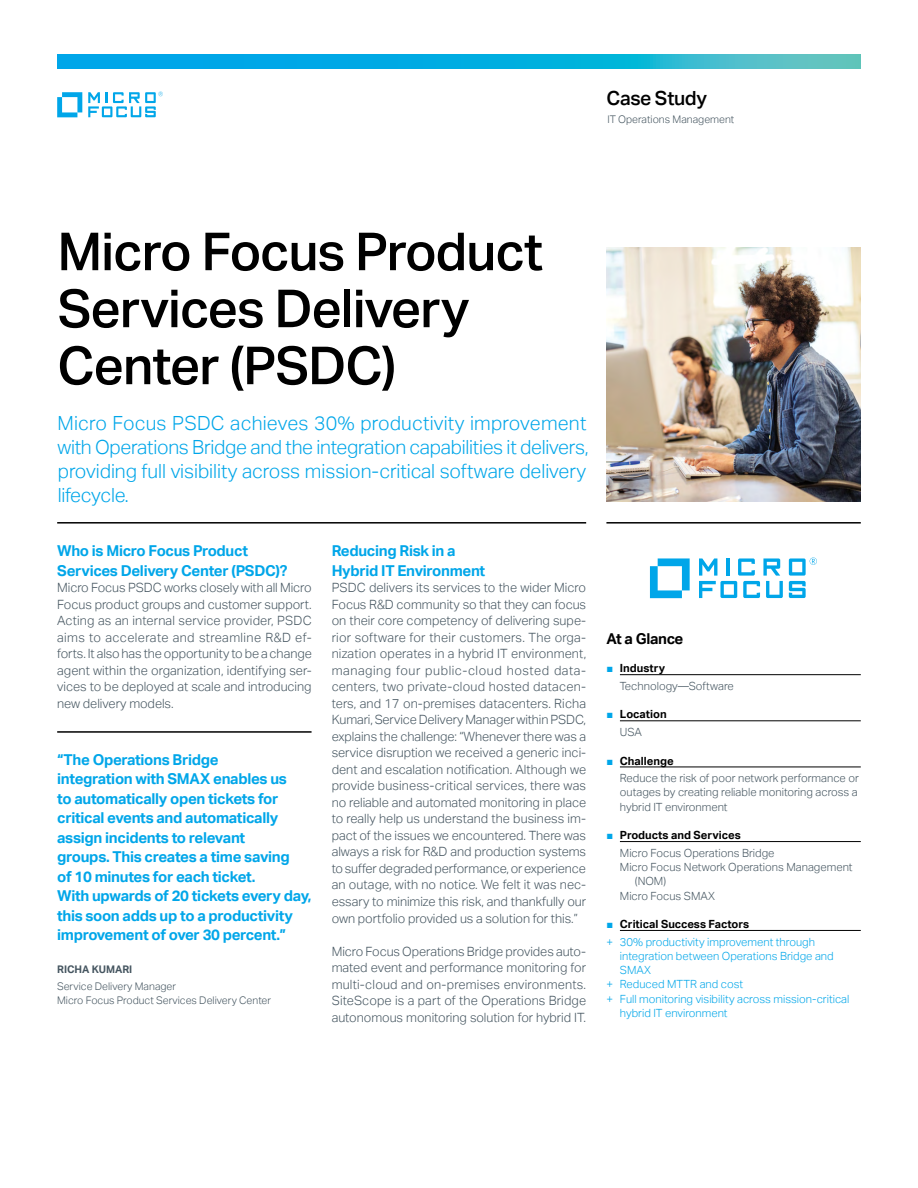
<style>
.page{position:relative;width:918px;height:1188px;background:#fff}
.page>*{position:absolute;margin:0;border:0;box-sizing:border-box;transform-origin:0 0}
.headline_35_38{font:500 52.5px/57px "Aktiv Grotesk";letter-spacing:-.02em;color:#000}
.intro1_13_16-light_b{font:300 19.5px/24px "Aktiv Grotesk";letter-spacing:-.005em;color:#00a6e9}
.collateral_name_13_1{font:500 19.5px "Aktiv Grotesk";letter-spacing:-.02em;color:#000}
.pull_quote_10_13-blu{font:700 15px/19.5px "Aktiv Grotesk";letter-spacing:-.02em;color:#00a6e9}
.subhead_10_13-blue{font:700 15px/19.5px "Aktiv Grotesk";letter-spacing:-.02em;color:#00a6e9}
.subhead_10_13{font:700 15px "Aktiv Grotesk";letter-spacing:-.02em;color:#000}
.body_8_5_11-grey{font:300 12.75px/16.5px "Aktiv Grotesk";letter-spacing:-.005em;color:#455560;text-align:justify}
.caption_7_5_9_5_inde{font:300 11.25px/14.2px "Aktiv Grotesk";color:#455560;text-align:justify}
.t1{font:300 11.25px/14.2px "Aktiv Grotesk";color:#00a6e9}
.t2{font:700 11.25px "Aktiv Grotesk";color:#000}
.quote_company_7_9_5{font:300 10.5px "Aktiv Grotesk";color:#455560}
.caption_7_9_5-grey{font:300 10.5px "Aktiv Grotesk";color:#455560}
.quote_title_7_11-gre{font:300 10.5px "Aktiv Grotesk";color:#455560}
.quote_name_caps_7_11{font:700 10.5px "Aktiv Grotesk";color:#455560}
.s1{font-family:"Arial";font-weight:400;color:#00a6e9}
</style>
<div class="page">
<hr style="left:57px;top:522px;width:529px;height:2px;background:#000">
<hr style="left:606px;top:522px;width:255px;height:2px;background:#000">
<img style="left:606px;top:247px;width:255px;height:255px">
<hr style="left:620px;top:674px;width:241px;height:1px;background:#000">
<hr style="left:620px;top:721px;width:241px;height:1px;background:#000">
<hr style="left:620px;top:767px;width:241px;height:1px;background:#000">
<hr style="left:620px;top:841px;width:241px;height:1px;background:#000">
<hr style="left:620px;top:930px;width:241px;height:1px;background:#000">
<hr style="left:57px;top:731px;width:255px;height:2px;background:#000">
<svg style="left:57px;top:92px;width:25px;height:25px"></svg>
<svg style="left:88px;top:92px;width:75px;height:25px"></svg>
<svg style="left:57px;top:54px;width:804px;height:15px;background:#14b0dc"></svg>
<svg style="left:650px;top:558px;width:40px;height:40px"></svg>
<svg style="left:699px;top:558px;width:84px;height:40px"></svg>
<svg style="left:789px;top:558px;width:28px;height:40px"></svg>
<p class="collateral_name_13_1" style="left:607px;top:87px;width:102px">Case Study</p>
<p class="caption_7_9_5-grey" style="left:607px;top:113px;width:129px">IT Operations Management</p>
<p class="headline_35_38" style="left:57px;top:224px;width:487px">Micro Focus Product<br>Services Delivery<br>Center (PSDC)</p>
<p class="intro1_13_16-light_b" style="left:57px;top:411px;width:533px">Micro Focus PSDC achieves 30% productivity improvement with Operations Bridge and the integration capabilities it delivers, providing full visibility across mission-critical software delivery lifecycle.</p>
<p class="subhead_10_13-blue" style="left:57px;top:541px;width:232px">Who is Micro Focus Product<br>Services Delivery Center (PSDC)?</p>
<p class="body_8_5_11-grey" style="left:57px;top:579px;width:256px">Micro Focus PSDC works closely with all Micro Focus product groups and customer support.<br>Acting as an internal service provider, PSDC aims to accelerate and streamline R&amp;D ef&shy;forts. It also has the opportunity to be a change agent within the organization, identifying ser&shy;vices to be deployed at scale and introducing new delivery models.</p>
<p class="pull_quote_10_13-blu" style="left:57px;top:750px;width:256px">“The Operations Bridge<br>integration with SMAX enables us<br>to automatically open tickets for critical events and automatically assign incidents to relevant<br>groups. This creates a time saving<br>of 10 minutes for each ticket.<br>With upwards of 20 tickets every day, this soon adds up to a productivity improvement of over 30 percent.”</p>
<p class="quote_name_caps_7_11" style="left:57px;top:964px;width:77px">RICHA KUMARI</p>
<p class="quote_title_7_11-gre" style="left:57px;top:980px;width:120px">Service Delivery Manager</p>
<p class="quote_company_7_9_5" style="left:57px;top:994px;width:215px">Micro Focus Product Services Delivery Center</p>
<p class="subhead_10_13-blue" style="left:332px;top:541px;width:155px">Reducing Risk in a<br>Hybrid IT Environment</p>
<p class="body_8_5_11-grey" style="left:332px;top:579px;width:256px">PSDC delivers its services to the wider Micro Focus R&amp;D community so that they can focus on their core competency of delivering supe&shy;rior software for their customers. The orga&shy;nization operates in a hybrid IT environment, managing four public-cloud hosted data&shy;centers, two private-cloud hosted datacen&shy;ters, and 17 on-premises datacenters. Richa Kumari, Service Delivery Manager within PSDC, explains the challenge: “Whenever there was a service disruption we received a generic inci&shy;dent and escalation notification. Although we provide business-critical services, there was no reliable and automated monitoring in place to really help us understand the business im&shy;pact of the issues we encountered. There was always a risk for R&amp;D and production systems to suffer degraded performance, or experience an outage, with no notice. We felt it was nec&shy;essary to minimize this risk, and thankfully our own portfolio provided us a solution for this.”</p>
<p class="body_8_5_11-grey" style="left:332px;top:943px;width:256px">Micro Focus Operations Bridge provides auto&shy;mated event and performance monitoring for multi-cloud and on-premises environments.<br>SiteScope is a part of the Operations Bridge autonomous monitoring solution for hybrid IT.</p>
<p class="subhead_10_13" style="left:606px;top:630px;width:79px">At a Glance</p>
<p class="t2" style="left:606px;top:662px;width:60px"><span class="s1">■</span> Industry</p>
<p class="caption_7_5_9_5_inde" style="left:620px;top:679px;width:115px">Technology—Software</p>
<p class="t2" style="left:606px;top:708px;width:62px"><span class="s1">■</span> Location</p>
<p class="caption_7_5_9_5_inde" style="left:620px;top:725px;width:24px">USA</p>
<p class="t2" style="left:606px;top:754px;width:69px"><span class="s1">■</span> Challenge</p>
<p class="caption_7_5_9_5_inde" style="left:620px;top:771px;width:240px">Reduce the risk of poor network performance or outages by creating reliable monitoring across a hybrid IT environment</p>
<p class="t2" style="left:606px;top:829px;width:136px"><span class="s1">■</span> Products and Services</p>
<p class="caption_7_5_9_5_inde" style="left:620px;top:846px;width:156px">Micro Focus Operations Bridge</p>
<p class="caption_7_5_9_5_inde" style="left:635px;top:860px;width:219px;text-indent:-15px">Micro Focus Network Operations Management (NOM)</p>
<p class="caption_7_5_9_5_inde" style="left:620px;top:889px;width:97px">Micro Focus SMAX</p>
<p class="t2" style="left:606px;top:918px;width:144px"><span class="s1">■</span> Critical Success Factors</p>
<p class="t1" style="left:620px;top:935px;width:215px;text-indent:-14px">+ 30% productivity improvement through integration between Operations Bridge and<br>SMAX</p>
<p class="t1" style="left:606px;top:977px;width:138px">+ Reduced MTTR and cost</p>
<p class="t1" style="left:620px;top:992px;width:231px;text-indent:-14px">+ Full monitoring visibility across mission-critical hybrid IT environment</p>
</div>
